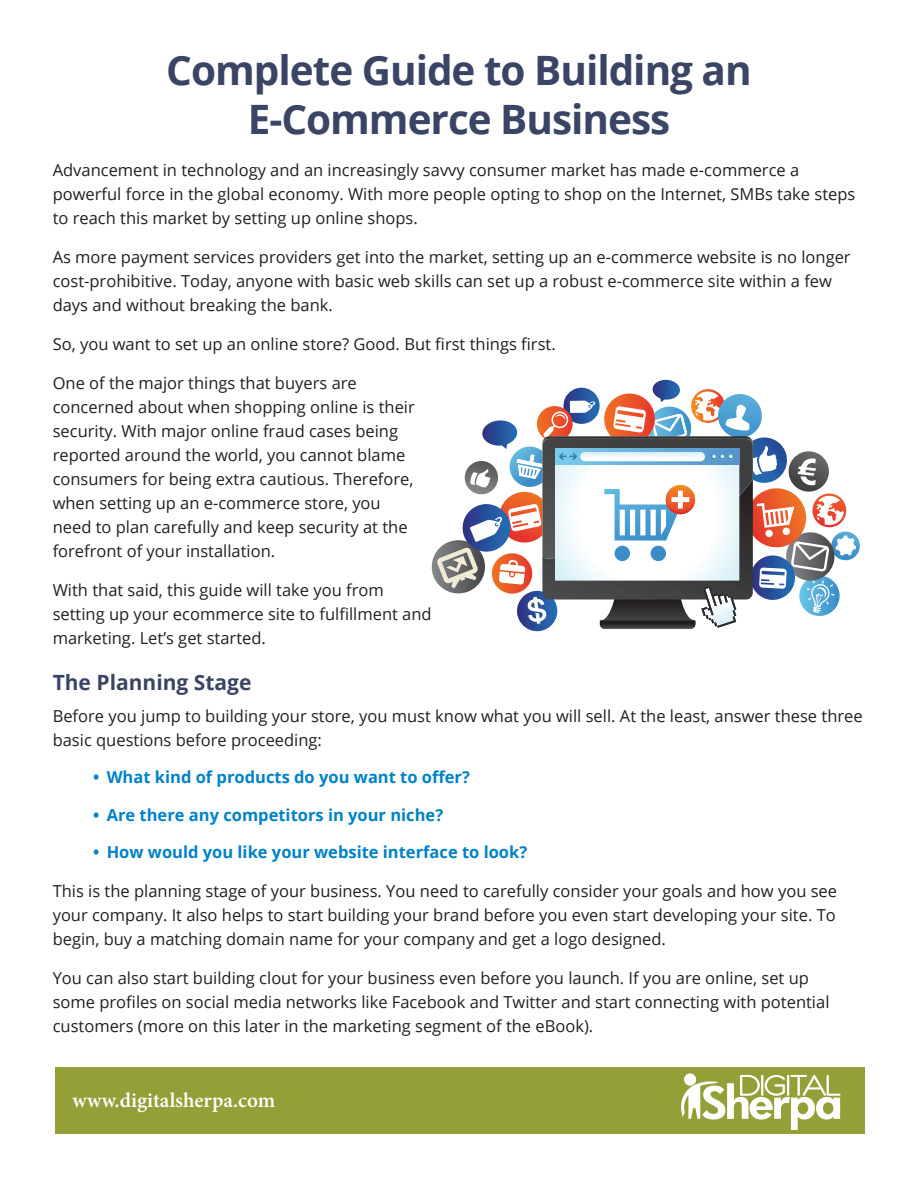
<style>
.page{position:relative;width:918px;height:1188px;background:#fff}
.page>*{position:absolute;margin:0;border:0;box-sizing:border-box;transform-origin:0 0}
.List_Paragraph{font:700 40.5px/49.5px "Open Sans";letter-spacing:-.025em;color:#3a4566;text-align:center}
.t1{font:600 21px "Minion Pro";color:#fff}
.Normal__Web{font:700 21px "Open Sans";color:#3a4566}
.t2{font:16.5px/24px "Open Sans";color:#231f20}
.t3{font:700 16.5px "Open Sans";color:#0082c8}
</style>
<div class="page">
<div style="left:55px;top:1067px;width:810px;height:67px;background:#959f38"></div>
<svg style="left:684px;top:1073px;width:12px;height:13px"></svg>
<svg style="left:681px;top:1075px;width:160px;height:55px"></svg>
<svg style="left:431px;top:380px;width:429px;height:251px"></svg>
<p class="List_Paragraph" style="left:166px;top:45px;width:587px">Complete Guide to Building an<br>E-Commerce Business</p>
<p class="t2" style="left:53px;top:157px;width:804px">Advancement in technology and an increasingly savvy consumer market has made e-commerce a powerful force in the global economy. With more people opting to shop on the Internet, SMBs take steps to reach this market by setting up online shops.</p>
<p class="t2" style="left:53px;top:244px;width:800px">As more payment services providers get into the market, setting up an e-commerce website is no longer cost-prohibitive. Today, anyone with basic web skills can set up a robust e-commerce site within a few days and without breaking the bank.</p>
<p class="t2" style="left:53px;top:331px;width:505px">So, you want to set up an online store? Good. But first things first.</p>
<p class="t2" style="left:53px;top:370px;width:364px">One of the major things that buyers are concerned about when shopping online is their security. With major online fraud cases being reported around the world, you cannot blame consumers for being extra cautious. Therefore, when setting up an e-commerce store, you need to plan carefully and keep security at the forefront of your installation.</p>
<p class="t2" style="left:53px;top:577px;width:381px">With that said, this guide will take you from setting up your ecommerce site to fulfillment and marketing. Let’s get started.</p>
<p class="Normal__Web" style="left:53px;top:668px;width:200px">The Planning Stage</p>
<p class="t2" style="left:53px;top:703px;width:812px">Before you jump to building your store, you must know what you will sell. At the least, answer these three basic questions before proceeding:</p>
<p class="t3" style="left:93px;top:765px;width:378px">• What kind of products do you want to offer?</p>
<p class="t3" style="left:93px;top:803px;width:352px">• Are there any competitors in your niche?</p>
<p class="t3" style="left:93px;top:840px;width:436px">• How would you like your website interface to look?</p>
<p class="t2" style="left:53px;top:879px;width:786px;text-align:justify">This is the planning stage of your business. You need to carefully consider your goals and how you see your company. It also helps to start building your brand before you even start developing your site. To begin, buy a matching domain name for your company and get a logo designed.</p>
<p class="t2" style="left:53px;top:966px;width:778px">You can also start building clout for your business even before you launch. If you are online, set up some profiles on social media networks like Facebook and Twitter and start connecting with potential customers (more on this later in the marketing segment of the eBook).</p>
<p class="t1" style="left:73px;top:1086px;width:204px">www.digitalsherpa.com</p>
</div>
